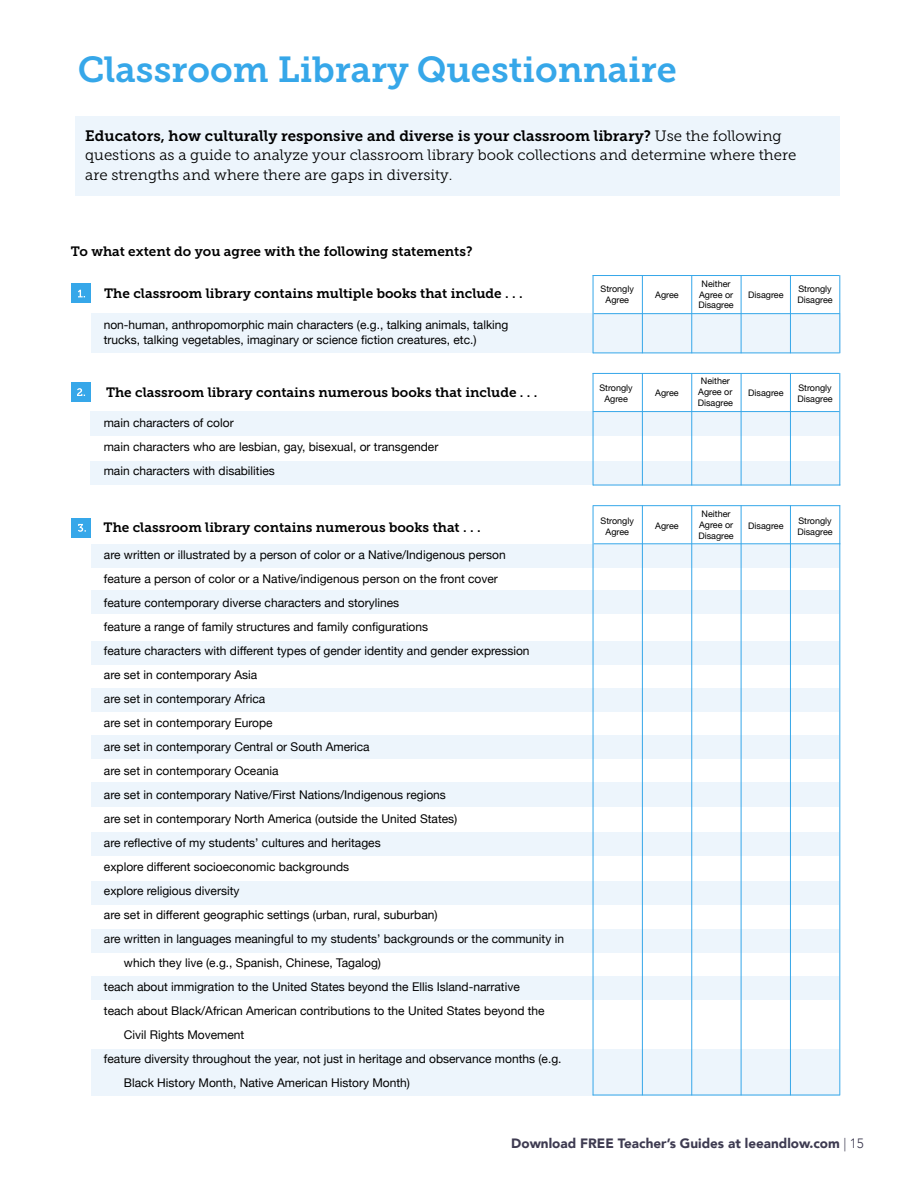
<style>
.page{position:relative;width:918px;height:1188px;background:#fff}
.page>*{position:absolute;margin:0;border:0;box-sizing:border-box;transform-origin:0 0}
.t1{font:36px "Museo Slab 700";color:#36a7e9}
.t2{font:15px/19.4px "Museo Slab 300";color:#000}
.t3{font:15px "Museo Slab 700";color:#000}
.t4{font:13.5px "Museo Slab 700";color:#000}
.t5{font:900 13.5px "Avenir";color:#3e3b51}
.t6{font:12px/24px "Helvetica Neue";color:#000}
.t7{font:9px/10.8px "Helvetica Neue";color:#000;text-align:center}
.s1{font-family:"Museo Slab 300"}
.s2{font-weight:300}
</style>
<div class="page">
<div style="left:91px;top:313px;width:749px;height:40px;background:#edf5fc"></div>
<div style="left:75px;top:116px;width:765px;height:80px;background:#edf5fc"></div>
<hr style="left:593px;top:485px;width:247px;height:1px;background:#36a7e9">
<div style="left:91px;top:461px;width:749px;height:24px;background:#edf5fc"></div>
<div style="left:91px;top:412px;width:749px;height:24px;background:#edf5fc"></div>
<div style="left:71px;top:382px;width:20px;height:20px;background:#36a7e9"></div>
<svg style="left:77px;top:388px;width:8px;height:8px"></svg>
<hr style="left:790px;top:373px;width:1px;height:112px;background:#36a7e9">
<hr style="left:741px;top:373px;width:1px;height:112px;background:#36a7e9">
<hr style="left:691px;top:373px;width:1px;height:112px;background:#36a7e9">
<hr style="left:642px;top:373px;width:1px;height:112px;background:#36a7e9">
<hr style="left:593px;top:373px;width:1px;height:112px;background:#36a7e9">
<hr style="left:839px;top:373px;width:1px;height:112px;background:#36a7e9">
<hr style="left:593px;top:411px;width:246px;height:1px;background:#36a7e9">
<hr style="left:593px;top:373px;width:246px;height:1px;background:#36a7e9">
<div style="left:71px;top:284px;width:20px;height:19px;background:#36a7e9"></div>
<svg style="left:78px;top:290px;width:7px;height:7px"></svg>
<hr style="left:790px;top:275px;width:1px;height:78px;background:#36a7e9">
<hr style="left:741px;top:275px;width:1px;height:78px;background:#36a7e9">
<hr style="left:691px;top:275px;width:1px;height:78px;background:#36a7e9">
<hr style="left:642px;top:275px;width:1px;height:78px;background:#36a7e9">
<hr style="left:593px;top:275px;width:1px;height:78px;background:#36a7e9">
<hr style="left:839px;top:275px;width:1px;height:78px;background:#36a7e9">
<hr style="left:594px;top:313px;width:246px;height:1px;background:#36a7e9">
<hr style="left:593px;top:353px;width:246px;height:1px;background:#36a7e9">
<hr style="left:593px;top:275px;width:246px;height:1px;background:#36a7e9">
<div style="left:92px;top:641px;width:747px;height:24px;background:#edf5fc"></div>
<div style="left:92px;top:590px;width:747px;height:24px;background:#edf5fc"></div>
<div style="left:92px;top:544px;width:747px;height:24px;background:#edf5fc"></div>
<div style="left:92px;top:688px;width:747px;height:24px;background:#edf5fc"></div>
<div style="left:92px;top:735px;width:747px;height:24px;background:#edf5fc"></div>
<div style="left:92px;top:783px;width:747px;height:24px;background:#edf5fc"></div>
<div style="left:92px;top:832px;width:747px;height:24px;background:#edf5fc"></div>
<div style="left:92px;top:881px;width:747px;height:24px;background:#edf5fc"></div>
<div style="left:92px;top:929px;width:747px;height:24px;background:#edf5fc"></div>
<div style="left:92px;top:976px;width:747px;height:24px;background:#edf5fc"></div>
<div style="left:92px;top:1049px;width:747px;height:46px;background:#edf5fc"></div>
<div style="left:71px;top:518px;width:20px;height:20px;background:#36a7e9"></div>
<svg style="left:78px;top:524px;width:8px;height:8px"></svg>
<hr style="left:790px;top:505px;width:1px;height:590px;background:#36a7e9">
<hr style="left:741px;top:505px;width:1px;height:590px;background:#36a7e9">
<hr style="left:691px;top:505px;width:1px;height:590px;background:#36a7e9">
<hr style="left:642px;top:505px;width:1px;height:590px;background:#36a7e9">
<hr style="left:593px;top:505px;width:1px;height:590px;background:#36a7e9">
<hr style="left:839px;top:505px;width:1px;height:590px;background:#36a7e9">
<hr style="left:594px;top:543px;width:246px;height:1px;background:#36a7e9">
<hr style="left:593px;top:505px;width:247px;height:1px;background:#36a7e9">
<hr style="left:593px;top:1095px;width:247px;height:1px;background:#36a7e9">
<h1 class="t1" style="left:78px;top:49px;width:601px">Classroom Library Questionnaire</h1>
<p class="t3" style="left:85px;top:127px;width:698px">Educators, how culturally responsive and diverse is your classroom library? <span class="s1">Use the following</span></p>
<p class="t2" style="left:85px;top:145px;width:712px">questions as a guide to analyze your classroom library book collections and determine where there are strengths and where there are gaps in diversity.</p>
<p class="t4" style="left:71px;top:244px;width:403px">To what extent do you agree with the following statements?</p>
<p class="t4" style="left:104px;top:286px;width:420px">The classroom library contains multiple books that include . . .</p>
<p class="t6" style="left:104px;top:319px;width:406px;line-height:14.4px">non-human, anthropomorphic main characters (e.g., talking animals, talking trucks, talking vegetables, imaginary or science fiction creatures, etc.)</p>
<p class="t7" style="left:601px;top:284px;width:35px">Strongly<br>Agree</p>
<p class="t7" style="left:698px;top:279px;width:37px">Neither<br>Agree or<br>Disagree</p>
<p class="t7" style="left:655px;top:289px;width:25px">Agree</p>
<p class="t7" style="left:748px;top:289px;width:37px">Disagree</p>
<p class="t7" style="left:797px;top:284px;width:37px;text-align:left">Strongly<br>Disagree</p>
<p class="t7" style="left:599px;top:383px;width:35px">Strongly<br>Agree</p>
<p class="t7" style="left:698px;top:376px;width:37px">Neither<br>Agree or<br>Disagree</p>
<p class="t4" style="left:106px;top:384px;width:433px">The classroom library contains numerous books that include . . .</p>
<p class="t7" style="left:797px;top:383px;width:37px;text-align:left">Strongly<br>Disagree</p>
<p class="t7" style="left:655px;top:388px;width:25px">Agree</p>
<p class="t7" style="left:748px;top:388px;width:37px">Disagree</p>
<p class="t6" style="left:104px;top:412px;width:336px">main characters of color<br>main characters who are lesbian, gay, bisexual, or transgender main characters with disabilities</p>
<p class="t7" style="left:601px;top:516px;width:35px">Strongly<br>Agree</p>
<p class="t7" style="left:698px;top:509px;width:37px">Neither<br>Agree or<br>Disagree</p>
<p class="t4" style="left:104px;top:520px;width:379px">The classroom library contains numerous books that . . .</p>
<p class="t7" style="left:797px;top:516px;width:37px;text-align:left">Strongly<br>Disagree</p>
<p class="t7" style="left:655px;top:521px;width:25px">Agree</p>
<p class="t7" style="left:748px;top:521px;width:37px">Disagree</p>
<p class="t6" style="left:104px;top:543px;width:403px">are written or illustrated by a person of color or a Native/Indigenous person</p>
<p class="t6" style="left:104px;top:567px;width:396px">feature a person of color or a Native/indigenous person on the front cover</p>
<p class="t6" style="left:104px;top:591px;width:297px">feature contemporary diverse characters and storylines</p>
<p class="t6" style="left:104px;top:615px;width:326px">feature a range of family structures and family configurations</p>
<p class="t6" style="left:104px;top:639px;width:427px">feature characters with different types of gender identity and gender expression</p>
<p class="t6" style="left:104px;top:663px;width:155px">are set in contemporary Asia</p>
<p class="t6" style="left:104px;top:687px;width:163px">are set in contemporary Africa</p>
<p class="t6" style="left:104px;top:711px;width:170px">are set in contemporary Europe</p>
<p class="t6" style="left:104px;top:735px;width:267px">are set in contemporary Central or South America</p>
<p class="t6" style="left:104px;top:759px;width:176px">are set in contemporary Oceania</p>
<p class="t6" style="left:104px;top:783px;width:344px">are set in contemporary Native/First Nations/Indigenous regions</p>
<p class="t6" style="left:104px;top:807px;width:355px">are set in contemporary North America (outside the United States)</p>
<p class="t6" style="left:104px;top:831px;width:278px">are reflective of my students’ cultures and heritages</p>
<p class="t6" style="left:104px;top:855px;width:247px">explore different socioeconomic backgrounds</p>
<p class="t6" style="left:104px;top:879px;width:137px">explore religious diversity</p>
<p class="t6" style="left:104px;top:903px;width:335px">are set in different geographic settings (urban, rural, suburban)</p>
<p class="t6" style="left:104px;top:927px;width:462px">are written in languages meaningful to my students’ backgrounds or the community in</p>
<p class="t6" style="left:124px;top:951px;width:259px">which they live (e.g., Spanish, Chinese, Tagalog)</p>
<p class="t6" style="left:104px;top:975px;width:417px">teach about immigration to the United States beyond the Ellis Island-narrative</p>
<p class="t6" style="left:104px;top:999px;width:442px">teach about Black/African American contributions to the United States beyond the</p>
<p class="t6" style="left:124px;top:1023px;width:122px">Civil Rights Movement</p>
<p class="t6" style="left:104px;top:1047px;width:459px">feature diversity throughout the year, not just in heritage and observance months (e.g.</p>
<p class="t6" style="left:124px;top:1071px;width:288px">Black History Month, Native American History Month)</p>
<p class="t5" style="left:511px;top:1131px;width:354px">Download FREE Teacher’s Guides at leeandlow.com <span class="s2">| 15</span></p>
</div>
